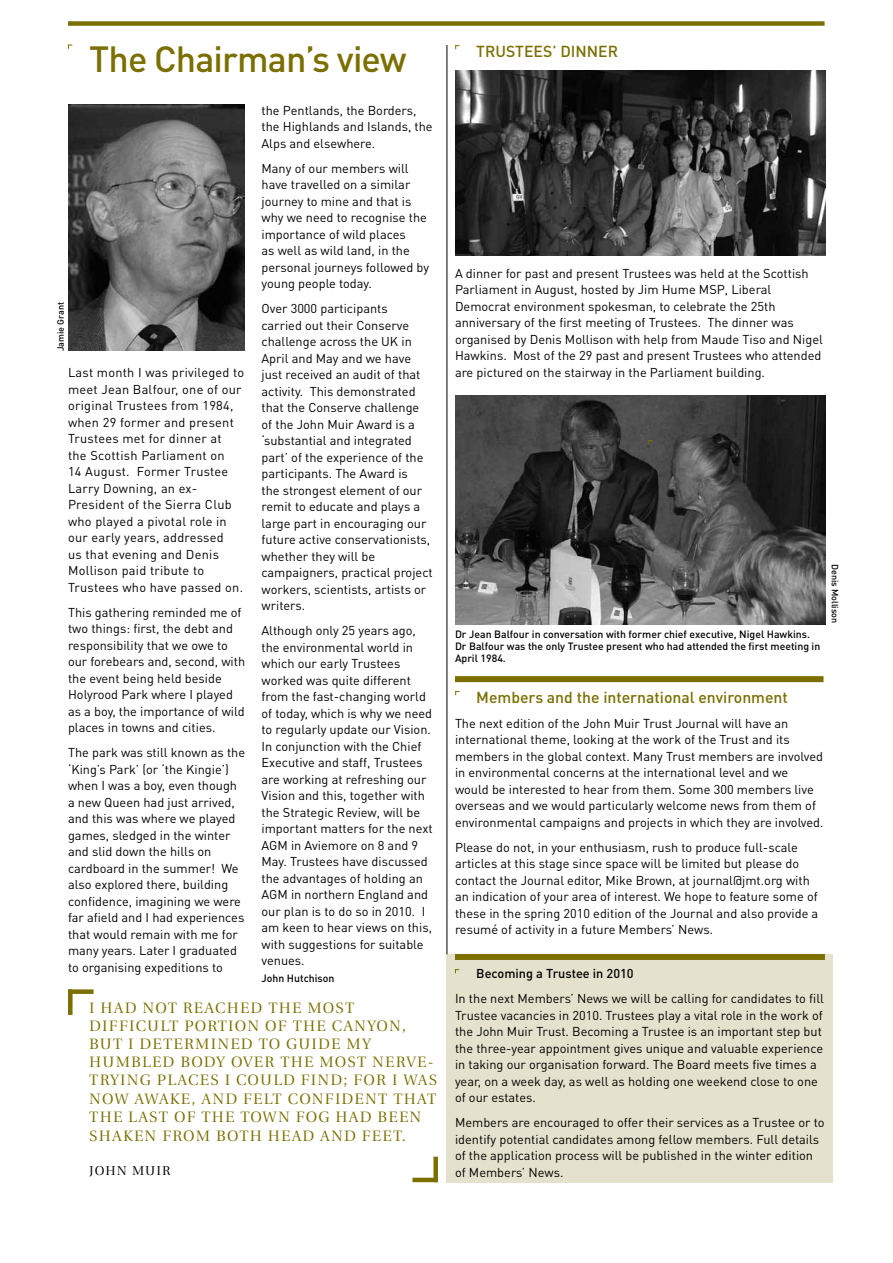
<style>
.page{position:relative;width:893px;height:1263px;background:#fff}
.page>*{position:absolute;margin:0;border:0;box-sizing:border-box;transform-origin:0 0}
.t1{font:500 36px "DINOT";letter-spacing:-.025em;color:#7a6f00}
.t2{font:500 15.75px "DINOT";color:#7a6f00}
.t3{font:15px/18px "Utopia Titling";letter-spacing:.075em;color:#7a6f00}
.t4{font:12.75px/16.5px "DINOT";color:#000}
.t5{font:12.75px/16.5px "DINOT";letter-spacing:.02em;color:#000}
.t6{font:500 12.75px "DINOT";color:#000}
.t7{font:12.75px "Utopia Titling";color:#000}
.t8{font:500 10.5px/12px "DINOT";color:#000}
.t9{font:500 9px "DINOT";color:#000}
</style>
<div class="page">
<div style="left:68px;top:21px;width:757px;height:5px;background:#7a6f00"></div>
<div style="left:446px;top:954px;width:387px;height:228px;background:#e4e2cc"></div>
<div style="left:455px;top:676px;width:368px;height:6px;background:#7a6f00"></div>
<hr style="left:446px;top:45px;width:1px;height:909px;background:#000">
<div style="left:68px;top:989px;width:5px;height:26px;background:#7a6f00"></div>
<div style="left:68px;top:989px;width:26px;height:5px;background:#7a6f00"></div>
<div style="left:433px;top:1157px;width:5px;height:25px;background:#7a6f00"></div>
<hr style="left:412px;top:1178px;width:26px;height:4px;background:#7a6f00">
<img style="left:68px;top:105px;width:176px;height:245px">
<img style="left:455px;top:70px;width:370px;height:185px">
<img style="left:455px;top:395px;width:370px;height:230px">
<svg style="left:455px;top:45px;width:4px;height:4px"></svg>
<svg style="left:648px;top:440px;width:5px;height:4px"></svg>
<div style="left:455px;top:954px;width:370px;height:6px;background:#7a6f00"></div>
<h1 class="t1" style="left:89px;top:35px;width:319px">The Chairman’s view</h1>
<p class="t9" style="left:54px;top:351px;width:51px;rotate:-90deg">Jamie Grant</p>
<p class="t5" style="left:68px;top:364px;width:178px">Last month I was privileged to meet Jean Balfour, one of our original Trustees from 1984, when 29 former and present<br>Trustees met for dinner at<br>the Scottish Parliament on<br>14 August. Former Trustee<br>Larry Downing, an ex-<br>President of the Sierra Club who played a pivotal role in our early years, addressed<br>us that evening and Denis<br>Mollison paid tribute to<br>Trustees who have passed on.</p>
<p class="t4" style="left:68px;top:603px;width:179px">This gathering reminded me of two things: first, the debt and responsibility that we owe to our forebears and, second, with the event being held beside<br>Holyrood Park where I played as a boy, the importance of wild places in towns and cities.</p>
<p class="t4" style="left:68px;top:744px;width:179px">The park was still known as the ‘King’s Park’ (or ‘the Kingie’) when I was a boy, even though a new Queen had just arrived, and this was where we played games, sledged in the winter and slid down the hills on cardboard in the summer! We also explored there, building confidence, imagining we were far afield and I had experiences that would remain with me for many years. Later I graduated to organising expeditions to</p>
<p class="t4" style="left:261px;top:101px;width:173px">the Pentlands, the Borders, the Highlands and Islands, the<br>Alps and elsewhere.</p>
<p class="t4" style="left:261px;top:159px;width:169px">Many of our members will have travelled on a similar journey to mine and that is why we need to recognise the importance of wild places<br>as well as wild land, in the personal journeys followed by young people today.</p>
<p class="t4" style="left:261px;top:300px;width:173px">Over 3000 participants<br>carried out their Conserve challenge across the UK in<br>April and May and we have just received an audit of that activity. This demonstrated that the Conserve challenge of the John Muir Award is a ‘substantial and integrated part’ of the experience of the participants. The Award is<br>the strongest element of our remit to educate and plays a large part in encouraging our future active conservationists, whether they will be campaigners, practical project workers, scientists, artists or writers.</p>
<p class="t4" style="left:261px;top:622px;width:173px">Although only 25 years ago, the environmental world in which our early Trustees worked was quite different from the fast-changing world of today, which is why we need to regularly update our Vision.<br>In conjunction with the Chief<br>Executive and staff, Trustees are working at refreshing our<br>Vision and this, together with the Strategic Review, will be important matters for the next<br>AGM in Aviemore on 8 and 9<br>May. Trustees have discussed the advantages of holding an<br>AGM in northern England and our plan is to do so in 2010. I am keen to hear views on this, with suggestions for suitable venues.</p>
<p class="t8" style="left:261px;top:971px;width:74px">John Hutchison</p>
<p class="t3" style="left:89px;top:1000px;width:349px">I HAD NOT REACHED THE MOST<br>DIFFICULT PORTION OF THE CANYON,<br>BUT I DETERMINED TO GUIDE MY<br>HUMBLED BODY OVER THE MOST NERVE-<br>TRYING PLACES I COULD FIND; FOR I WAS<br>NOW AWAKE, AND FELT CONFIDENT THAT<br>THE LAST OF THE TOWN FOG HAD BEEN</p>
<p class="t3" style="left:89px;top:1127px;width:318px">SHAKEN FROM BOTH HEAD AND FEET.</p>
<p class="t7" style="left:89px;top:1163px;width:17px">JOHN</p>
<p class="t7" style="left:132px;top:1163px;width:39px">MUIR</p>
<p class="t2" style="left:476px;top:40px;width:143px">TRUSTEES’ DINNER</p>
<p class="t4" style="left:455px;top:264px;width:369px">A dinner for past and present Trustees was held at the Scottish Parliament in August, hosted by Jim Hume MSP, Liberal Democrat environment spokesman, to celebrate the 25th anniversary of the first meeting of Trustees. The dinner was organised by Denis Mollison with help from Maude Tiso and Nigel Hawkins. Most of the 29 past and present Trustees who attended are pictured on the stairway in the Parliament building.</p>
<p class="t8" style="left:455px;top:628px;width:367px">Dr Jean Balfour in conversation with former chief executive, Nigel Hawkins.<br>Dr Balfour was the only Trustee present who had attended the first meeting in<br>April 1984.</p>
<p class="t9" style="left:841px;top:564px;width:61px;rotate:90deg">Denis Mollison</p>
<p class="t2" style="left:476px;top:686px;width:313px">Members and the international environment</p>
<p class="t4" style="left:455px;top:714px;width:370px">The next edition of the John Muir Trust Journal will have an international theme, looking at the work of the Trust and its members in the global context. Many Trust members are involved in environmental concerns at the international level and we would be interested to hear from them. Some 300 members live overseas and we would particularly welcome news from them of environmental campaigns and projects in which they are involved.</p>
<p class="t4" style="left:455px;top:838px;width:365px">Please do not, in your enthusiasm, rush to produce full-scale articles at this stage since space will be limited but please do contact the Journal editor, Mike Brown, at journal@jmt.org with an indication of your area of interest. We hope to feature some of these in the spring 2010 edition of the Journal and also provide a resumé of activity in a future Members’ News.</p>
<p class="t6" style="left:476px;top:965px;width:159px">Becoming a Trustee in 2010</p>
<p class="t4" style="left:455px;top:990px;width:370px">In the next Members’ News we will be calling for candidates to fill Trustee vacancies in 2010. Trustees play a vital role in the work of the John Muir Trust. Becoming a Trustee is an important step but the three-year appointment gives unique and valuable experience in taking our organisation forward. The Board meets five times a year, on a week day, as well as holding one weekend close to one of our estates.</p>
<p class="t4" style="left:455px;top:1114px;width:371px">Members are encouraged to offer their services as a Trustee or to identify potential candidates among fellow members. Full details of the application process will be published in the winter edition of Members’ News.</p>
</div>
